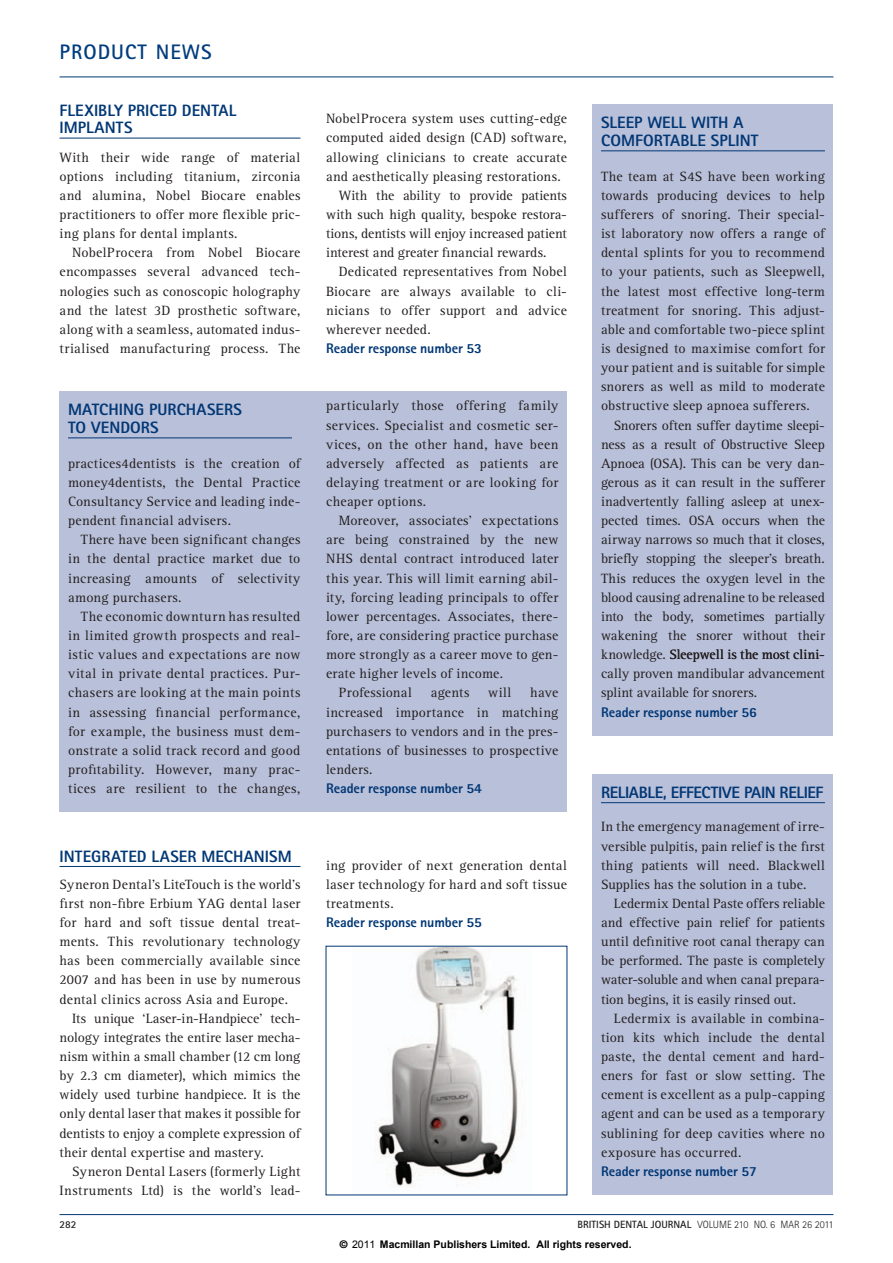
<style>
.page{position:relative;width:893px;height:1263px;background:#fff}
.page>*{position:absolute;margin:0;border:0;box-sizing:border-box;transform-origin:0 0}
.t1{font:700 21px "Rotis Sans Serif Std";letter-spacing:.05em;color:#013d7d}
._1_BDJ_trade_heading{font:800 16.5px/18px "Rotis Sans Serif Std";color:#013775}
._1_BDJ_trade_heading-2{font:800 16.5px "Rotis Sans Serif Std";letter-spacing:-.025em;color:#013775}
._1_BDJ_body{font:13.95px/19.2px "Rotis Serif Std";letter-spacing:.015em;color:#231f20;text-align:justify}
._1_BDJ_body_fullout{font:13.95px/19.2px "Rotis Serif Std";letter-spacing:.02em;color:#231f20;text-align:justify}
._1_BDJ_trade_reader{font:800 13.95px "Rotis Sans Serif Std";letter-spacing:-.005em;color:#013775}
.t2{font:700 10.5px "Arial";color:#000}
.t3{font:300 10.5px "Rotis Sans Serif Std";color:#231f20}
.t4{font:700 10.5px "Rotis Sans Serif Std";color:#231f20}
.s1{font-weight:700}
.s2{font-family:"Helvetica"}
.s3{font-weight:400}
</style>
<div class="page">
<div style="left:60px;top:391px;width:507px;height:421px;background:#b9c0d9"></div>
<hr style="left:60px;top:77px;width:773px;height:1px;background:#013775">
<hr style="left:60px;top:1214px;width:773px;height:1px;background:#013775">
<div style="left:592px;top:104px;width:241px;height:632px;background:#b9c0d9"></div>
<hr style="left:601px;top:150px;width:224px;height:1px;background:#013775">
<hr style="left:60px;top:138px;width:240px;height:1px;background:#013775">
<hr style="left:68px;top:437px;width:224px;height:1px;background:#013775">
<hr style="left:60px;top:866px;width:240px;height:1px;background:#013775">
<img style="left:375px;top:948px;width:143px;height:239px">
<div style="left:592px;top:774px;width:241px;height:421px;background:#b9c0d9"></div>
<hr style="left:601px;top:802px;width:224px;height:1px;background:#013775">
<p class="t1" style="left:60px;top:39px;width:154px">PRODUCT NEWS</p>
<p class="_1_BDJ_trade_heading" style="left:60px;top:101px;width:178px">FLEXIBLY PRICED DENTAL<br>IMPLANTS</p>
<p class="_1_BDJ_body_fullout" style="left:60px;top:148px;width:242px">With their wide range of material options including titanium, zirconia and alumina, Nobel Biocare enables practitioners to offer more flexible pric&shy;ing plans for dental implants.</p>
<p class="_1_BDJ_body" style="left:60px;top:243px;width:242px;text-indent:13px">NobelProcera from Nobel Biocare encompasses several advanced tech&shy;nologies such as conoscopic holography and the latest 3D prosthetic software, along with a seamless, automated indus&shy;trialised manufacturing process. The</p>
<p class="_1_BDJ_trade_heading" style="left:68px;top:400px;width:175px">MATCHING PURCHASERS<br>TO VENDORS</p>
<p class="_1_BDJ_body_fullout" style="left:68px;top:454px;width:234px">practices4dentists is the creation of money4dentists, the Dental Practice Consultancy Service and leading inde&shy;pendent financial advisers.</p>
<p class="_1_BDJ_body" style="left:68px;top:530px;width:234px;text-indent:13px">There have been significant changes in the dental practice market due to increasing amounts of selectivity among purchasers.</p>
<p class="_1_BDJ_body" style="left:68px;top:607px;width:234px;text-indent:13px">The economic downturn has resulted in limited growth prospects and real&shy;istic values and expectations are now vital in private dental practices. Pur&shy;chasers are looking at the main points in assessing financial performance, for example, the business must dem&shy;onstrate a solid track record and good profitability. However, many prac&shy;tices are resilient to the changes,</p>
<p class="_1_BDJ_trade_heading" style="left:60px;top:847px;width:234px">INTEGRATED LASER MECHANISM</p>
<p class="_1_BDJ_body_fullout" style="left:60px;top:875px;width:242px">Syneron Dental’s LiteTouch is the world’s first non-fibre Erbium YAG dental laser for hard and soft tissue dental treat&shy;ments. This revolutionary technology has been commercially available since 2007 and has been in use by numerous dental clinics across Asia and Europe.</p>
<p class="_1_BDJ_body" style="left:60px;top:1009px;width:242px;text-indent:13px">Its unique ‘Laser-in-Handpiece’ tech&shy;nology integrates the entire laser mecha&shy;nism within a small chamber (12 cm long by 2.3 cm diameter), which mimics the widely used turbine handpiece. It is the only dental laser that makes it possible for dentists to enjoy a complete expression of their dental expertise and mastery.</p>
<p class="_1_BDJ_body" style="left:60px;top:1162px;width:242px;text-align:right">Syneron Dental Lasers (formerly Light<br>Instruments Ltd) is the world’s lead-</p>
<p class="_1_BDJ_body" style="left:326px;top:109px;width:242px">NobelProcera system uses cutting-edge computed aided design (CAD) software, allowing clinicians to create accurate and aesthetically pleasing restorations.</p>
<p class="_1_BDJ_body" style="left:326px;top:186px;width:242px;text-indent:13px">With the ability to provide patients with such high quality, bespoke restora&shy;tions, dentists will enjoy increased patient interest and greater financial rewards.</p>
<p class="_1_BDJ_body" style="left:326px;top:263px;width:242px;text-indent:13px">Dedicated representatives from Nobel Biocare are always available to cli&shy;nicians to offer support and advice wherever needed.</p>
<p class="_1_BDJ_trade_reader" style="left:326px;top:339px;width:157px">Reader response number 53</p>
<p class="_1_BDJ_body" style="left:326px;top:397px;width:234px">particularly those offering family services. Specialist and cosmetic ser&shy;vices, on the other hand, have been adversely affected as patients are delaying treatment or are looking for cheaper options.</p>
<p class="_1_BDJ_body" style="left:326px;top:511px;width:234px;text-indent:13px">Moreover, associates’ expectations are being constrained by the new NHS dental contract introduced later this year. This will limit earning abil&shy;ity, forcing leading principals to offer lower percentages. Associates, there&shy;fore, are considering practice purchase more strongly as a career move to gen&shy;erate higher levels of income.</p>
<p class="_1_BDJ_body" style="left:339px;top:684px;width:75px">Professional</p>
<p class="_1_BDJ_body" style="left:431px;top:684px;width:40px">agents</p>
<p class="_1_BDJ_body" style="left:488px;top:684px;width:25px">will</p>
<p class="_1_BDJ_body" style="left:326px;top:684px;width:234px;text-indent:204px">have increased importance in matching purchasers to vendors and in the pres&shy;entations of businesses to prospective lenders.</p>
<p class="_1_BDJ_trade_reader" style="left:326px;top:779px;width:157px">Reader response number 54</p>
<p class="_1_BDJ_body" style="left:326px;top:856px;width:242px">ing provider of next generation dental laser technology for hard and soft tissue treatments.</p>
<p class="_1_BDJ_trade_reader" style="left:326px;top:913px;width:157px">Reader response number 55</p>
<p class="_1_BDJ_trade_heading" style="left:601px;top:113px;width:159px">SLEEP WELL WITH A<br>COMFORTABLE SPLINT</p>
<p class="_1_BDJ_body_fullout" style="left:601px;top:167px;width:225px">The team at S4S have been working towards producing devices to help sufferers of snoring. Their special&shy;ist laboratory now offers a range of dental splints for you to recommend to your patients, such as Sleepwell, the latest most effective long-term treatment for snoring. This adjust&shy;able and comfortable two-piece splint is designed to maximise comfort for your patient and is suitable for simple snorers as well as mild to moderate obstructive sleep apnoea sufferers.</p>
<p class="_1_BDJ_body" style="left:601px;top:416px;width:225px;text-indent:13px">Snorers often suffer daytime sleepi&shy;ness as a result of Obstructive Sleep Apnoea (OSA). This can be very dan&shy;gerous as it can result in the sufferer inadvertently falling asleep at unex&shy;pected times. OSA occurs when the airway narrows so much that it closes, briefly stopping the sleeper’s breath.<br>This reduces the oxygen level in the blood causing adrenaline to be released into the body, sometimes partially wakening the snorer without their knowledge. Sleepwell is the most clini&shy;cally proven mandibular advancement splint available for snorers.</p>
<p class="_1_BDJ_trade_reader" style="left:601px;top:703px;width:157px">Reader response number 56</p>
<p class="_1_BDJ_trade_heading-2" style="left:601px;top:782px;width:224px">RELIABLE, EFFECTIVE PAIN RELIEF</p>
<p class="_1_BDJ_body_fullout" style="left:601px;top:817px;width:225px">In the emergency management of irre&shy;versible pulpitis, pain relief is the first thing patients will need. Blackwell Supplies has the solution in a tube.</p>
<p class="_1_BDJ_body" style="left:601px;top:894px;width:225px;text-indent:13px">Ledermix Dental Paste offers reliable and effective pain relief for patients until definitive root canal therapy can be performed. The paste is completely water-soluble and when canal prepara&shy;tion begins, it is easily rinsed out.</p>
<p class="_1_BDJ_body" style="left:601px;top:1009px;width:225px;text-indent:13px">Ledermix is available in combina&shy;tion kits which include the dental paste, the dental cement and hard&shy;eners for fast or slow setting. The cement is excellent as a pulp-capping agent and can be used as a temporary sublining for deep cavities where no exposure has occurred.</p>
<p class="_1_BDJ_trade_reader" style="left:601px;top:1162px;width:157px">Reader response number 57</p>
<p class="t4" style="left:60px;top:1217px;width:18px">282</p>
<p class="t3" style="left:578px;top:1218px;width:257px"><span class="s1">BRITISH DENTAL JOURNAL</span> VOLUME 210 NO. 6 MAR 26 2011</p>
<p class="t2" style="left:340px;top:1237px;width:293px"><span class="s2">©</span> <span class="s3">2011</span> Macmillan Publishers Limited. All rights reserved.</p>
</div>
